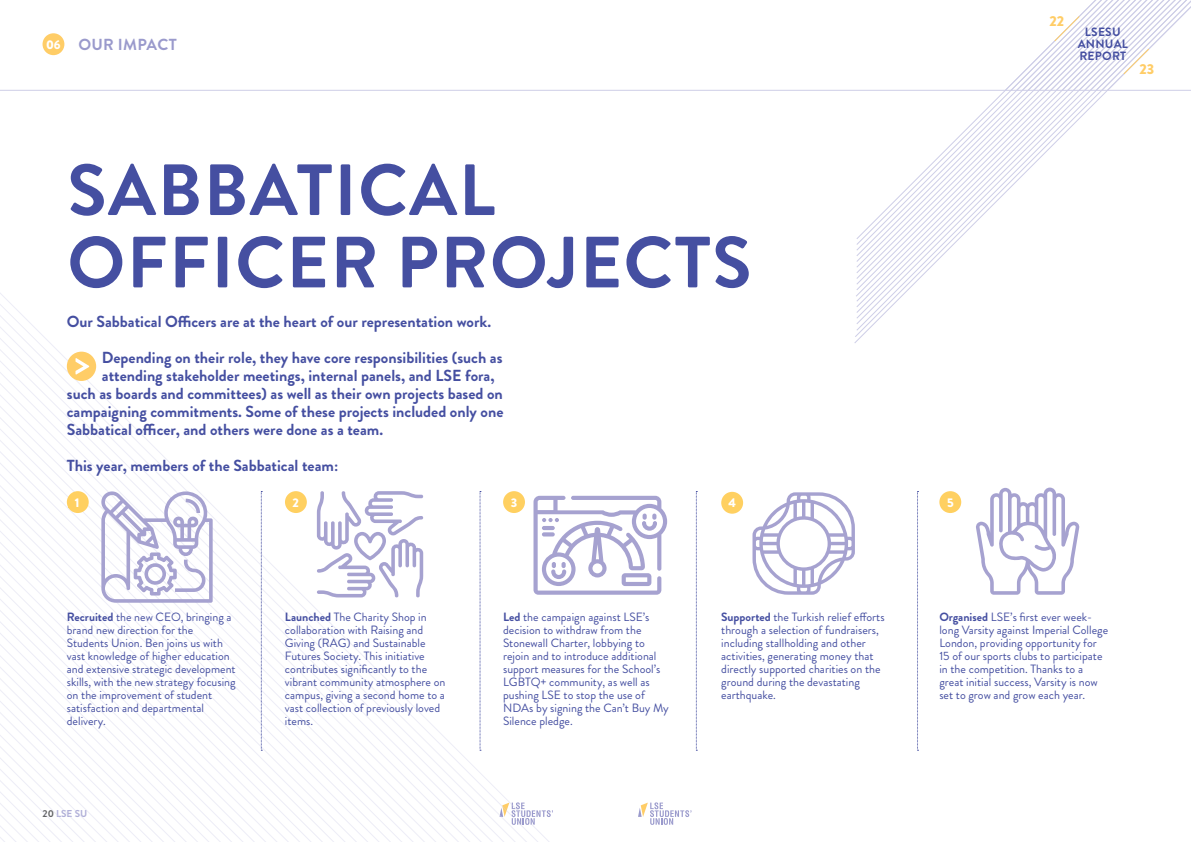
<style>
.page{position:relative;width:1191px;height:842px;background:#fff}
.page>*{position:absolute;margin:0;border:0;box-sizing:border-box;transform-origin:0 0}
.t1{font:700 72.4px/72.4px "Brandon Grotesque";letter-spacing:.02em;color:#454fa1}
.t2{font:700 16px "Brandon Grotesque";color:#454fa1}
.t3{font:700 16px "Brandon Grotesque";letter-spacing:.02em;color:#9a9acc}
.t4{font:900 14.4px "Brandon Grotesque";color:#ffcd67}
.t5{font:900 12.6px "Brandon Grotesque";color:#fff}
.t6{font:12px/13px "Brandon Grotesque";color:#454fa1}
.t7{font:700 12px/12px "Brandon Grotesque";letter-spacing:.02em;color:#454fa1;text-align:center}
.t8{font:700 10px "Brandon Grotesque";color:#b0afd8}
.s1{font-weight:900;font-size:12.6px;color:#fff}
.s2{font-weight:700}
.s3{color:#636466}
</style>
<div class="page">
<svg style="left:854px;top:91px;width:253px;height:252px"></svg>
<div style="left:43px;top:33px;width:21px;height:22px;background:#ffcd67;border-radius:50%"></div>
<hr style="left:0;top:90px;width:1191px;height:1px;background:#cecee7">
<svg style="left:142px;top:435px;width:12px;height:407px"></svg>
<svg style="left:131px;top:424px;width:11px;height:418px"></svg>
<svg style="left:120px;top:413px;width:11px;height:429px"></svg>
<svg style="left:108px;top:401px;width:12px;height:441px"></svg>
<svg style="left:97px;top:390px;width:11px;height:452px"></svg>
<svg style="left:86px;top:352px;width:11px;height:490px"></svg>
<svg style="left:74px;top:351px;width:12px;height:491px"></svg>
<svg style="left:63px;top:354px;width:11px;height:488px"></svg>
<svg style="left:0;top:293px;width:63px;height:549px"></svg>
<svg style="left:1005px;top:0;width:186px;height:90px"></svg>
<div style="left:67px;top:352px;width:29px;height:29px;background:#ffcd67;border-radius:50%"></div>
<svg style="left:75px;top:358px;width:14px;height:17px"></svg>
<svg style="left:638px;top:802px;width:53px;height:23px"></svg>
<svg style="left:261px;top:491px;width:1px;height:260px"></svg>
<svg style="left:480px;top:491px;width:1px;height:260px"></svg>
<svg style="left:696px;top:491px;width:1px;height:260px"></svg>
<svg style="left:917px;top:491px;width:1px;height:260px"></svg>
<div style="left:67px;top:491px;width:22px;height:22px;background:#ffd061;border-radius:50%"></div>
<svg style="left:101px;top:491px;width:112px;height:112px"></svg>
<div style="left:285px;top:491px;width:22px;height:22px;background:#ffd061;border-radius:50%"></div>
<svg style="left:317px;top:491px;width:106px;height:106px"></svg>
<div style="left:939px;top:491px;width:22px;height:22px;background:#ffd061;border-radius:50%"></div>
<svg style="left:976px;top:488px;width:103px;height:107px"></svg>
<div style="left:721px;top:492px;width:22px;height:22px;background:#ffd061;border-radius:50%"></div>
<svg style="left:752px;top:492px;width:103px;height:103px"></svg>
<div style="left:503px;top:491px;width:22px;height:22px;background:#ffd061;border-radius:50%"></div>
<svg style="left:533px;top:496px;width:134px;height:99px"></svg>
<h2 class="t3" style="left:46px;top:33px;width:132px"><span class="s1">06</span> OUR IMPACT</h2>
<h1 class="t1" style="left:67px;top:155px;width:685px">SABBATICAL<br>OFFICER PROJECTS</h1>
<h2 class="t2" style="left:67px;top:310px;width:426px">Our Sabbatical Officers are at the heart of our representation work.</h2>
<h2 class="t2" style="left:102px;top:346px;width:402px">Depending on their role, they have core responsibilities (such as</h2>
<h2 class="t2" style="left:102px;top:364px;width:394px">attending stakeholder meetings, internal panels, and LSE fora,</h2>
<h2 class="t2" style="left:67px;top:382px;width:437px">such as boards and committees) as well as their own projects based on</h2>
<h2 class="t2" style="left:67px;top:400px;width:438px">campaigning commitments. Some of these projects included only one</h2>
<h2 class="t2" style="left:67px;top:418px;width:318px">Sabbatical officer, and others were done as a team.</h2>
<h2 class="t2" style="left:67px;top:454px;width:273px">This year, members of the Sabbatical team:</h2>
<p class="t5" style="left:75px;top:493px;width:6px">1</p>
<p class="t5" style="left:292px;top:493px;width:8px">2</p>
<p class="t5" style="left:511px;top:493px;width:8px">3</p>
<p class="t6" style="left:67px;top:610px;width:170px"><span class="s2">Recruited</span> the new CEO, bringing a brand new direction for the<br>Students Union. Ben joins us with vast knowledge of higher education and extensive strategic development skills, with the new strategy focusing on the improvement of student satisfaction and departmental delivery.</p>
<p class="t8" style="left:43px;top:807px;width:46px"><span class="s3">20</span> LSE SU</p>
<p class="t6" style="left:285px;top:610px;width:162px"><span class="s2">Launched</span> The Charity Shop in collaboration with Raising and<br>Giving (RAG) and Sustainable<br>Futures Society. This initiative contributes significantly to the vibrant community atmosphere on campus, giving a second home to a vast collection of previously loved items.</p>
<p class="t6" style="left:503px;top:610px;width:167px"><span class="s2">Led</span> the campaign against LSE’s decision to withdraw from the<br>Stonewall Charter, lobbying to rejoin and to introduce additional support measures for the School’s<br>LGBTQ+ community, as well as pushing LSE to stop the use of<br>NDAs by signing the Can’t Buy My<br>Silence pledge.</p>
<p class="t5" style="left:728px;top:494px;width:9px">4</p>
<p class="t6" style="left:721px;top:610px;width:165px"><span class="s2">Supported</span> the Turkish relief efforts through a selection of fundraisers, including stallholding and other activities, generating money that directly supported charities on the ground during the devastating earthquake.</p>
<p class="t4" style="left:1049px;top:11px;width:16px">22</p>
<p class="t7" style="left:1077px;top:26px;width:52px">LSESU<br>ANNUAL<br>REPORT</p>
<p class="t4" style="left:1139px;top:59px;width:16px">23</p>
<p class="t5" style="left:947px;top:493px;width:8px">5</p>
<p class="t6" style="left:939px;top:610px;width:170px"><span class="s2">Organised</span> LSE’s first ever week&shy;long Varsity against Imperial College London, providing opportunity for 15 of our sports clubs to participate in the competition. Thanks to a great initial success, Varsity is now set to grow and grow each year.</p>
</div>
